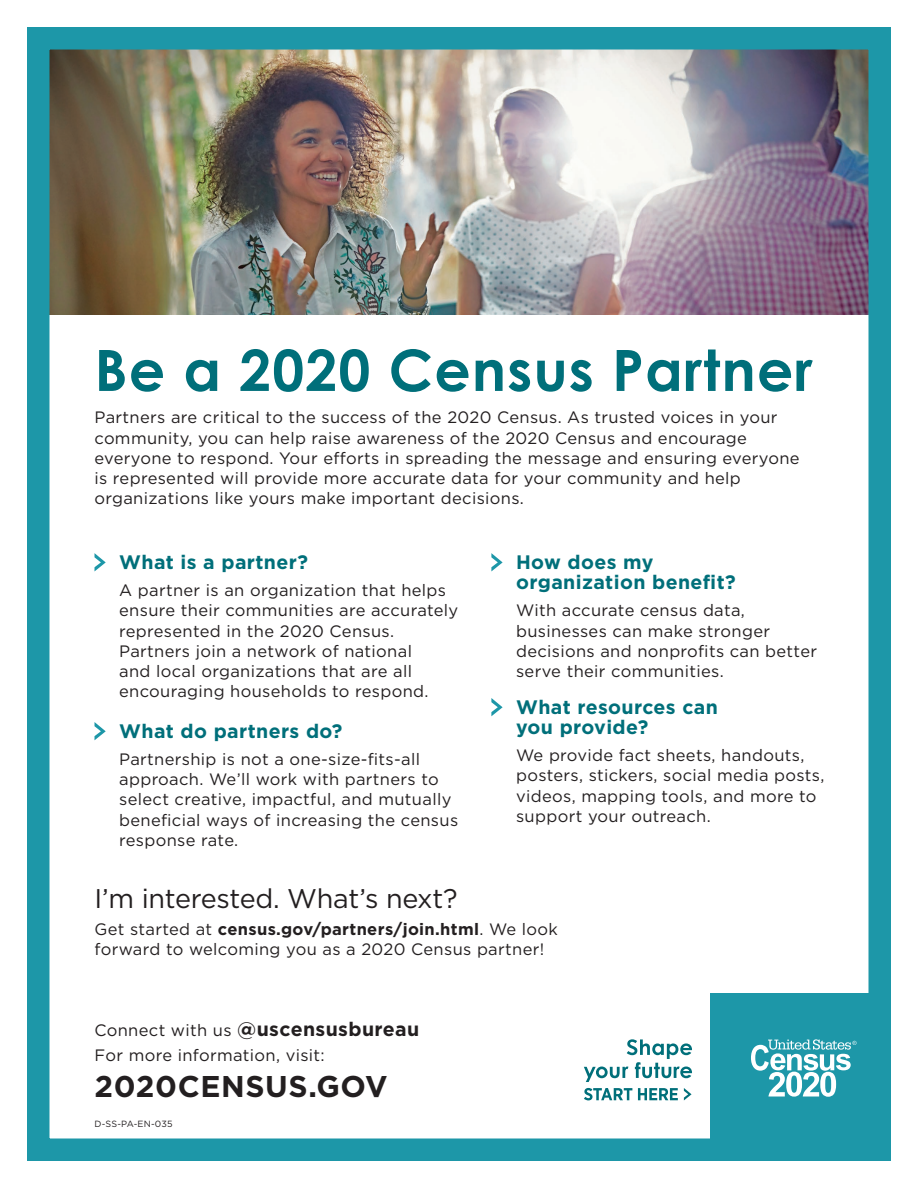
<style>
.page{position:relative;width:918px;height:1188px;background:#fff}
.page>*{position:absolute;margin:0;border:0;box-sizing:border-box;transform-origin:0 0}
.t1{font:700 57px "Century Gothic Pro";letter-spacing:.02em;color:#006f7a}
.t2{font:700 30px "Gotham HTF";letter-spacing:.02em;color:#231f20}
.t3{font:27px "Gotham HTF";letter-spacing:-.01em;color:#231f20}
.t4{font:700 19.5px/20.2px "Gotham HTF";letter-spacing:.02em;color:#006f7a}
.t5{font:700 19.5px "Gotham HTF";letter-spacing:.02em;color:#231f20}
.t6{font:16.5px/20.2px "Gotham HTF";letter-spacing:.02em;color:#231f20}
.t7{font:9px "Gotham HTF";letter-spacing:.01em;color:#231f20}
.s1{font-weight:700}
.s2{font-weight:400;font-size:16.5px}
</style>
<div class="page">
<svg style="left:94px;top:553px;width:12px;height:18px"></svg>
<svg style="left:491px;top:553px;width:12px;height:18px"></svg>
<svg style="left:94px;top:722px;width:12px;height:18px"></svg>
<svg style="left:491px;top:698px;width:12px;height:18px"></svg>
<div style="left:710px;top:994px;width:180px;height:167px;background:#1d97a8"></div>
<img style="left:50px;top:50px;width:818px;height:264px">
<svg style="left:584px;top:1088px;width:48px;height:12px"></svg>
<svg style="left:638px;top:1088px;width:40px;height:12px"></svg>
<svg style="left:684px;top:1088px;width:8px;height:12px"></svg>
<svg style="left:584px;top:1039px;width:108px;height:43px"></svg>
<svg style="left:751px;top:1039px;width:106px;height:58px"></svg>
<div style="left:27px;top:27px;width:864px;height:1134px;border:22px solid #1d97a8"></div>
<h1 class="t1" style="left:94px;top:335px;width:720px">Be a 2020 Census Partner</h1>
<p class="t6" style="left:94px;top:407px;width:707px">Partners are critical to the success of the 2020 Census. As trusted voices in your community, you can help raise awareness of the 2020 Census and encourage everyone to respond. Your efforts in spreading the message and ensuring everyone is represented will provide more accurate data for your community and help organizations like yours make important decisions.</p>
<h2 class="t4" style="left:119px;top:552px;width:190px">What is a partner?</h2>
<p class="t6" style="left:119px;top:580px;width:341px">A partner is an organization that helps ensure their communities are accurately represented in the 2020 Census.<br>Partners join a network of national<br>and local organizations that are all encouraging households to respond.</p>
<h2 class="t4" style="left:119px;top:720px;width:225px">What do partners do?</h2>
<p class="t6" style="left:119px;top:749px;width:341px">Partnership is not a one-size-fits-all approach. We’ll work with partners to select creative, impactful, and mutually beneficial ways of increasing the census response rate.</p>
<h2 class="t4" style="left:516px;top:552px;width:221px">How does my organization benefit?</h2>
<p class="t6" style="left:516px;top:600px;width:303px">With accurate census data, businesses can make stronger decisions and nonprofits can better serve their communities.</p>
<h2 class="t4" style="left:516px;top:696px;width:203px">What resources can you provide?</h2>
<p class="t6" style="left:516px;top:745px;width:310px">We provide fact sheets, handouts, posters, stickers, social media posts, videos, mapping tools, and more to support your outreach.</p>
<h3 class="t3" style="left:94px;top:884px;width:365px">I’m interested. What’s next?</h3>
<p class="t6" style="left:94px;top:919px;width:465px">Get started at <span class="s1">census.gov/partners/join.html</span>. We look forward to welcoming you as a 2020 Census partner!</p>
<p class="t5" style="left:94px;top:1018px;width:326px"><span class="s2">Connect with us</span> @uscensusbureau</p>
<p class="t6" style="left:94px;top:1045px;width:232px">For more information, visit:</p>
<p class="t2" style="left:94px;top:1069px;width:295px">2020CENSUS.GOV</p>
<p class="t7" style="left:94px;top:1119px;width:80px">D-SS-PA-EN-035</p>
</div>
